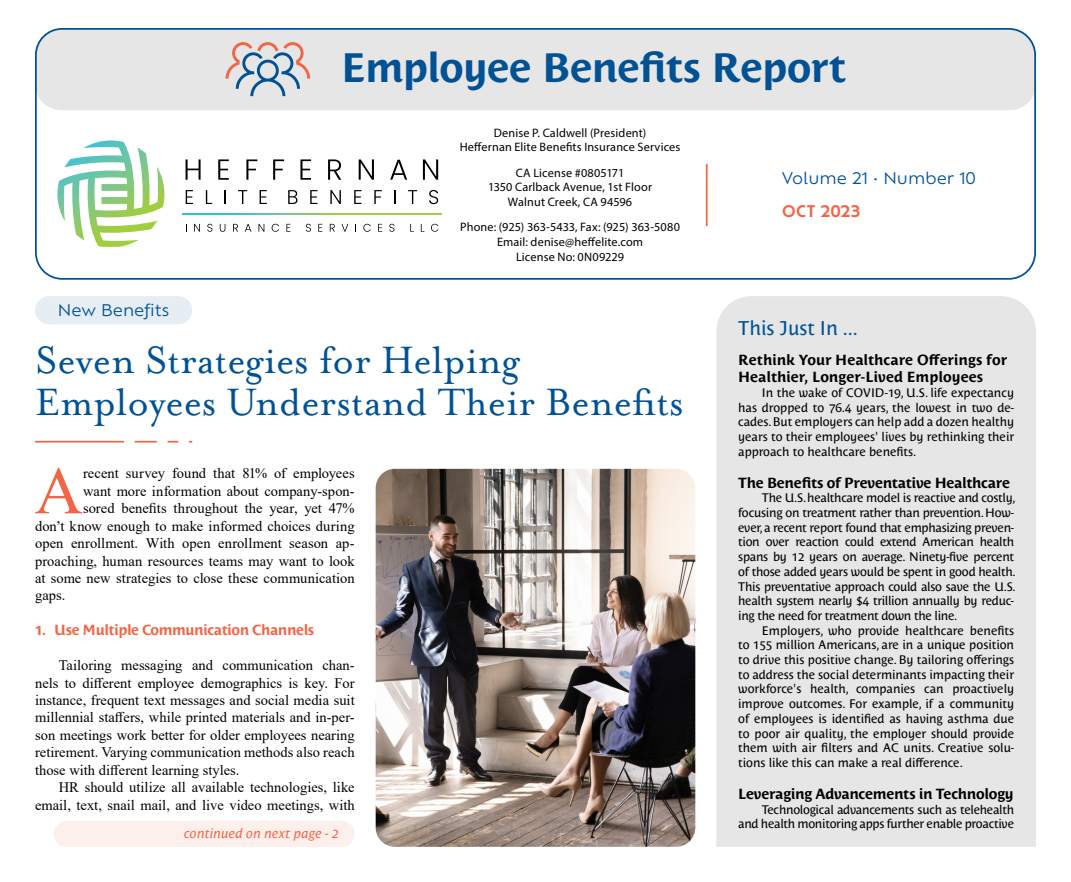
<style>
.page{position:relative;width:1071px;height:882px;background:#fff}
.page>*{position:absolute;margin:0;border:0;box-sizing:border-box;transform-origin:0 0}
.t1{font:67.2px "Times New Roman";color:#f26647}
.t2{font:43.75px/42px "Mrs Eaves OT";color:#005295}
.t3{font:700 40.6px "Costa Std";letter-spacing:-.015em;color:#005295}
.t4{font:19.6px "Costa Std";color:#005295}
.t5{font:15.75px "Ofelia Text";color:#005295}
.t6{font:600 15.75px "Ofelia Text";color:#f26647}
.t7{font:14.53px/17.5px "Times New Roman";color:#000;text-align:justify}
.t8{font:700 14.53px/17.5px "Costa Std";letter-spacing:-.01em;color:#000}
.t9{font:700 14.53px "Costa Std";letter-spacing:-.03em;color:#f26647}
.t10{font:italic 13.12px "Costa Std";letter-spacing:.01em;color:#f26647}
.t11{font:12.25px/14.7px "Costa Std";letter-spacing:-.02em;color:#000;text-align:justify}
.t12{font:12.25px/14.7px "Myriad Pro";letter-spacing:.01em;color:#000;text-align:center}
</style>
<div class="page">
<div style="left:35px;top:28px;width:1001px;height:82px;background:#e6e6e6;border-radius:26px"></div>
<div style="left:35px;top:28px;width:1001px;height:252px;border:2px solid #005295;border-radius:26px"></div>
<svg style="left:226px;top:42px;width:84px;height:54px"></svg>
<hr style="left:706px;top:164px;width:2px;height:62px;background:#f26647">
<div style="left:716px;top:296px;width:320px;height:551px;background:#e6e6e6"></div>
<hr style="left:35px;top:441px;width:89px;height:2px;background:#f26647">
<hr style="left:135px;top:441px;width:22px;height:2px;background:#f26647">
<svg style="left:168px;top:441px;width:10px;height:2px"></svg>
<div style="left:35px;top:296px;width:157px;height:28px;background:#e6eef4;border-radius:14px"></div>
<img style="left:376px;top:469px;width:319px;height:378px">
<div style="left:54px;top:821px;width:301px;height:26px;background:#fdf0ec;border-radius:13px"></div>
<svg style="left:186px;top:159px;width:15px;height:21px"></svg>
<svg style="left:218px;top:159px;width:11px;height:21px"></svg>
<svg style="left:246px;top:159px;width:11px;height:21px"></svg>
<svg style="left:273px;top:159px;width:11px;height:21px"></svg>
<svg style="left:300px;top:159px;width:11px;height:21px"></svg>
<svg style="left:328px;top:159px;width:13px;height:21px"></svg>
<svg style="left:359px;top:159px;width:15px;height:21px"></svg>
<svg style="left:390px;top:160px;width:17px;height:20px"></svg>
<svg style="left:423px;top:159px;width:15px;height:21px"></svg>
<svg style="left:186px;top:190px;width:7px;height:14px"></svg>
<svg style="left:206px;top:190px;width:6px;height:14px"></svg>
<svg style="left:224px;top:190px;width:2px;height:14px"></svg>
<svg style="left:238px;top:190px;width:9px;height:14px"></svg>
<svg style="left:260px;top:190px;width:7px;height:14px"></svg>
<svg style="left:288px;top:190px;width:10px;height:14px"></svg>
<svg style="left:310px;top:190px;width:7px;height:14px"></svg>
<svg style="left:330px;top:190px;width:11px;height:14px"></svg>
<svg style="left:354px;top:190px;width:7px;height:14px"></svg>
<svg style="left:374px;top:190px;width:8px;height:14px"></svg>
<svg style="left:394px;top:190px;width:2px;height:14px"></svg>
<svg style="left:408px;top:190px;width:9px;height:14px"></svg>
<svg style="left:429px;top:190px;width:9px;height:14px"></svg>
<svg style="left:194px;top:224px;width:6px;height:8px"></svg>
<svg style="left:207px;top:224px;width:5px;height:8px"></svg>
<svg style="left:220px;top:224px;width:5px;height:8px"></svg>
<svg style="left:233px;top:224px;width:5px;height:8px"></svg>
<svg style="left:245px;top:224px;width:6px;height:8px"></svg>
<svg style="left:259px;top:224px;width:5px;height:8px"></svg>
<svg style="left:272px;top:224px;width:7px;height:8px"></svg>
<svg style="left:286px;top:224px;width:5px;height:8px"></svg>
<svg style="left:306px;top:224px;width:5px;height:8px"></svg>
<svg style="left:318px;top:224px;width:4px;height:8px"></svg>
<svg style="left:330px;top:224px;width:5px;height:8px"></svg>
<svg style="left:342px;top:224px;width:6px;height:8px"></svg>
<svg style="left:363px;top:224px;width:8px;height:8px"></svg>
<svg style="left:378px;top:224px;width:4px;height:8px"></svg>
<svg style="left:389px;top:224px;width:5px;height:8px"></svg>
<svg style="left:410px;top:224px;width:4px;height:8px"></svg>
<svg style="left:431px;top:224px;width:7px;height:8px"></svg>
<svg style="left:183px;top:213px;width:258px;height:2px"></svg>
<svg style="left:57px;top:140px;width:107px;height:107px"></svg>
<h3 class="t3" style="left:341px;top:44px;width:506px">Employee Benefits Report</h3>
<p class="t5" style="left:58px;top:298px;width:113px">New Benefits</p>
<p class="t12" style="left:460px;top:125px;width:222px">Denise P. Caldwell (President)<br>Heffernan Elite Benefits Insurance Services</p>
<p class="t12" style="left:488px;top:165px;width:165px">CA License #0805171<br>1350 Carlback Avenue, 1st Floor<br>Walnut Creek, CA 94596</p>
<p class="t12" style="left:460px;top:220px;width:221px">Phone: (925) 363-5433, Fax: (925) 363-5080<br>Email: denise@heffelite.com<br>License No: 0N09229</p>
<h2 class="t2" style="left:35px;top:338px;width:650px">Seven Strategies for Helping<br>Employees Understand Their Benefits</h2>
<h1 class="t1" style="left:35px;top:443px;width:50px">A</h1>
<p class="t7" style="left:83px;top:464px;width:273px">recent survey found that 81% of employees</p>
<p class="t7" style="left:83px;top:482px;width:273px">want more information about company-spon-</p>
<p class="t7" style="left:83px;top:499px;width:273px">sored benefits throughout the year, yet 47%</p>
<p class="t7" style="left:35px;top:517px;width:321px">don’t know enough to make informed choices during</p>
<p class="t7" style="left:35px;top:534px;width:321px">open enrollment. With open enrollment season ap-</p>
<p class="t7" style="left:35px;top:552px;width:321px">proaching, human resources teams may want to look</p>
<p class="t7" style="left:35px;top:569px;width:321px">at some new strategies to close these communication</p>
<p class="t7" style="left:35px;top:586px;width:32px">gaps.</p>
<p class="t9" style="left:35px;top:622px;width:281px">1. Use Multiple Communication Channels</p>
<p class="t7" style="left:35px;top:656px;width:321px;text-indent:24px">Tailoring messaging and communication chan&shy;nels to different employee demographics is key. For instance, frequent text messages and social media suit millennial staffers, while printed materials and in-per&shy;son meetings work better for older employees nearing retirement. Varying communication methods also reach those with different learning styles.</p>
<p class="t7" style="left:35px;top:778px;width:321px;text-align:right">HR should utilize all available technologies, like email, text, snail mail, and live video meetings, with</p>
<p class="t10" style="left:184px;top:826px;width:156px">continued on next page - 2</p>
<p class="t5" style="left:782px;top:167px;width:196px">Volume 21 • Number 10</p>
<p class="t6" style="left:782px;top:200px;width:80px">OCT 2023</p>
<h3 class="t4" style="left:738px;top:317px;width:121px">This Just In ...</h3>
<p class="t8" style="left:738px;top:351px;width:270px">Rethink Your Healthcare Offerings for<br>Healthier, Longer-Lived Employees</p>
<p class="t11" style="left:738px;top:385px;width:277px;text-indent:24px">In the wake of COVID-19, U.S. life expectancy has dropped to 76.4 years, the lowest in two de&shy;cades. But employers can help add a dozen healthy years to their employees' lives by rethinking their approach to healthcare benefits.</p>
<p class="t8" style="left:738px;top:474px;width:273px">The Benefits of Preventative Healthcare</p>
<p class="t11" style="left:738px;top:491px;width:279px;text-align:left;text-indent:24px">The U.S. healthcare model is reactive and costly, focusing on treatment rather than prevention. How&shy;ever, a recent report found that emphasizing preven&shy;tion over reaction could extend American health spans by 12 years on average. Ninety-five percent of those added years would be spent in good health.<br>This preventative approach could also save the U.S. health system nearly $4 trillion annually by reduc&shy;ing the need for treatment down the line.</p>
<p class="t11" style="left:738px;top:623px;width:277px;text-indent:24px">Employers, who provide healthcare benefits to 155 million Americans, are in a unique position to drive this positive change. By tailoring offerings to address the social determinants impacting their workforce's health, companies can proactively improve outcomes. For example, if a community of employees is identified as having asthma due to poor air quality, the employer should provide them with air filters and AC units. Creative solu&shy;tions like this can make a real difference.</p>
<p class="t8" style="left:738px;top:785px;width:277px">Leveraging Advancements in Technology</p>
<p class="t11" style="left:738px;top:802px;width:277px;text-align:right">Technological advancements such as telehealth<br>and health monitoring apps further enable proactive</p>
</div>
